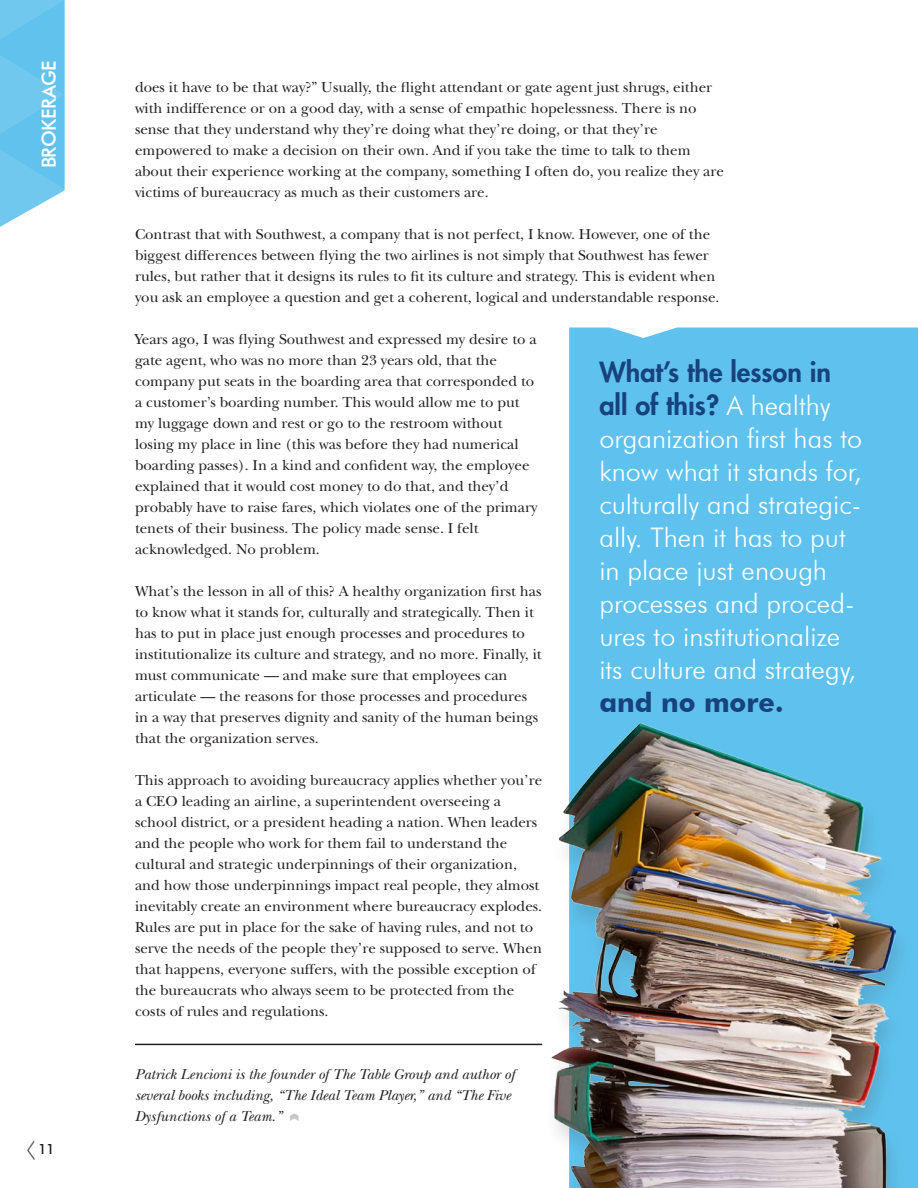
<style>
.page{position:relative;width:918px;height:1188px;background:#fff}
.page>*{position:absolute;margin:0;border:0;box-sizing:border-box;transform-origin:0 0}
.t1{font:300 27px/33px "Futura BT";color:#fff}
.t2{font:500 19.5px "Futura BT";letter-spacing:-.02em;color:#fff}
.t3{font:15px/21px "New Baskerville";color:#231f20}
.t4{font:italic 15px/21px "New Baskerville";color:#231f20}
.t5{font:500 14.25px "Futura BT";color:#231f20}
.s1{font-family:"Futura Std";font-weight:800;color:#17427d}
.s2{font-weight:700;color:#17427d}
</style>
<div class="page">
<svg style="left:27px;top:1141px;width:8px;height:19px"></svg>
<hr style="left:135px;top:1044px;width:407px;height:1px;background:#231f20">
<svg style="left:290px;top:1113px;width:9px;height:8px"></svg>
<svg style="left:0;top:0;width:65px;height:227px;background:#75c9ef"></svg>
<div style="left:569px;top:327px;width:349px;height:861px;background:#5fc2ee"></div>
<div style="left:543px;top:724px;width:371px;height:464px;background:#231f20;opacity:.14"></div>
<img style="left:552px;top:724px;width:343px;height:464px">
<p class="t2" style="left:37px;top:168px;width:109px;rotate:-90deg">BROKERAGE</p>
<p class="t5" style="left:38px;top:1140px;width:18px">11</p>
<p class="t3" style="left:135px;top:77px;width:590px">does it have to be that way?” Usually, the flight attendant or gate agent just shrugs, either with indifference or on a good day, with a sense of empathic hopelessness. There is no sense that they understand why they’re doing what they’re doing, or that they’re empowered to make a decision on their own. And if you take the time to talk to them about their experience working at the company, something I often do, you realize they are victims of bureaucracy as much as their customers are.</p>
<p class="t3" style="left:135px;top:224px;width:586px">Contrast that with Southwest, a company that is not perfect, I know. However, one of the biggest differences between flying the two airlines is not simply that Southwest has fewer rules, but rather that it designs its rules to fit its culture and strategy. This is evident when you ask an employee a question and get a coherent, logical and understandable response.</p>
<p class="t3" style="left:135px;top:329px;width:404px">Years ago, I was flying Southwest and expressed my desire to a gate agent, who was no more than 23 years old, that the company put seats in the boarding area that corresponded to a customer’s boarding number. This would allow me to put my luggage down and rest or go to the restroom without losing my place in line (this was before they had numerical boarding passes). In a kind and confident way, the employee explained that it would cost money to do that, and they’d probably have to raise fares, which violates one of the primary tenets of their business. The policy made sense. I felt acknowledged. No problem.</p>
<p class="t3" style="left:135px;top:581px;width:408px">What’s the lesson in all of this? A healthy organization first has to know what it stands for, culturally and strategically. Then it has to put in place just enough processes and procedures to institutionalize its culture and strategy, and no more. Finally, it must communicate — and make sure that employees can articulate — the reasons for those processes and procedures in a way that preserves dignity and sanity of the human beings that the organization serves.</p>
<p class="t3" style="left:135px;top:770px;width:409px">This approach to avoiding bureaucracy applies whether you’re a CEO leading an airline, a superintendent overseeing a school district, or a president heading a nation. When leaders and the people who work for them fail to understand the cultural and strategic underpinnings of their organization, and how those underpinnings impact real people, they almost inevitably create an environment where bureaucracy explodes.<br>Rules are put in place for the sake of having rules, and not to serve the needs of the people they’re supposed to serve. When that happens, everyone suffers, with the possible exception of the bureaucrats who always seem to be protected from the costs of rules and regulations.</p>
<p class="t1" style="left:599px;top:355px;width:264px"><span class="s1">What’s the lesson in all of this?</span> A healthy organization first has to know what it stands for, culturally and strategic&shy;ally. Then it has to put in place just enough processes and proced&shy;ures to institutionalize its culture and strategy, <span class="s2">and no more.</span></p>
<p class="t4" style="left:135px;top:1064px;width:381px">Patrick Lencioni is the founder of The Table Group and author of several books including, “The Ideal Team Player,” and “The Five<br>Dysfunctions of a Team.”</p>
</div>
